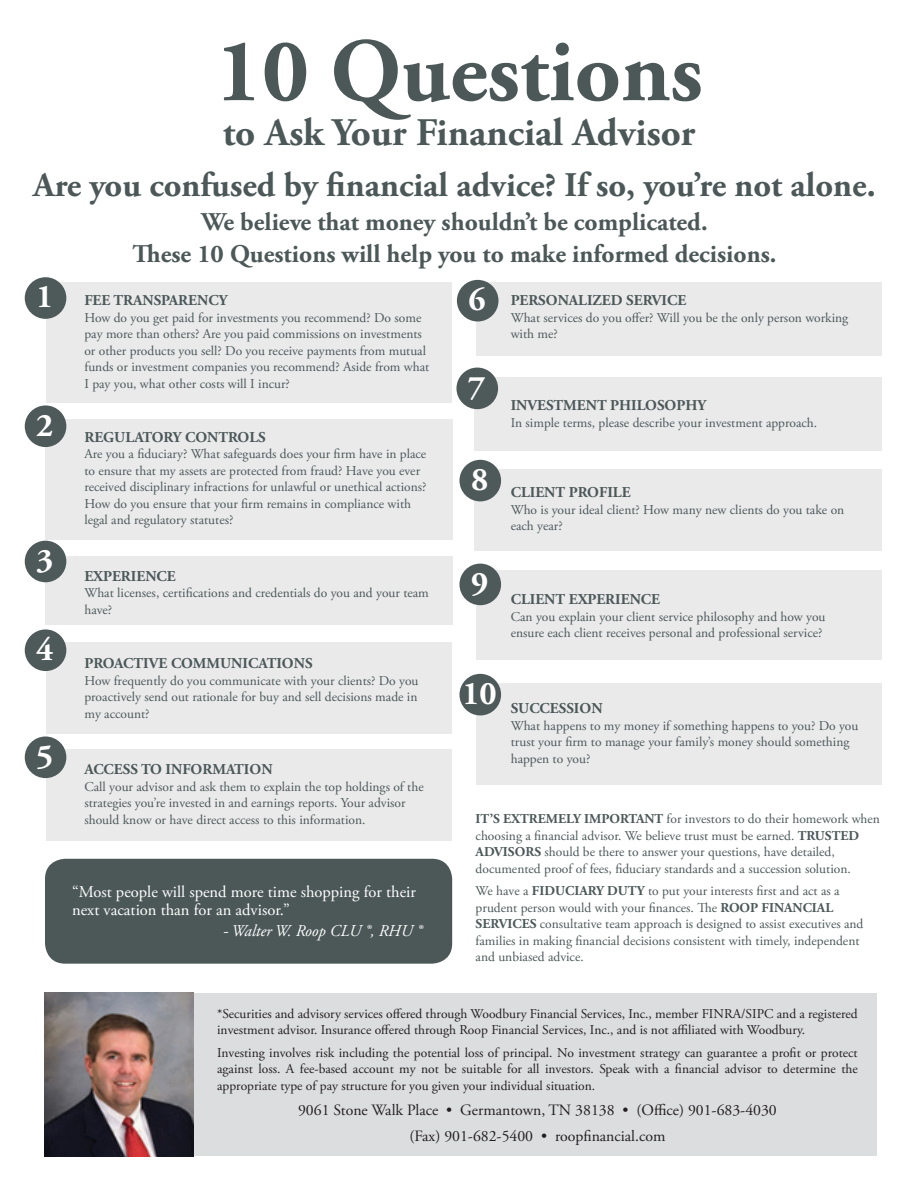
<style>
.page{position:relative;width:918px;height:1188px;background:#fff}
.page>*{position:absolute;margin:0;border:0;box-sizing:border-box;transform-origin:0 0}
.t1{font:700 90px "Adobe Garamond Pro";color:#4c5858}
.t2{font:700 39px "Adobe Garamond Pro";color:#4c5858}
.t3{font:700 34.5px "Adobe Garamond Pro";color:#4c5858}
.t4{font:700 33px "Adobe Garamond Pro";color:#fff}
.t5{font:700 25.5px/31.5px "Adobe Garamond Pro";color:#4c5858;text-align:center}
.t6{font:16.5px/18px "Adobe Garamond Pro";color:#fff}
.t7{font:italic 16.5px "Adobe Garamond Pro";color:#fff}
.t8{font:15.75px/25.5px "Adobe Garamond Pro";color:#231f20;text-align:center}
.t9{font:700 15px "Adobe Garamond Pro";color:#4c5858}
.t10{font:13.5px/16.5px "Adobe Garamond Pro";color:#4c5858}
.t11{font:13.5px/16.5px "Adobe Garamond Pro";color:#231f20}
.s1{font-weight:700}
</style>
<div class="page">
<div style="left:40px;top:994px;width:837px;height:162px;background:#dcdddf"></div>
<div style="left:45px;top:859px;width:407px;height:105px;background:#4c5858;border-radius:20px"></div>
<div style="left:40px;top:993px;width:153px;height:163px;background:#fff"></div>
<img style="left:44px;top:993px;width:149px;height:163px">
<div style="left:46px;top:282px;width:406px;height:120px;background:#eaeaeb"></div>
<div style="left:45px;top:419px;width:407px;height:120px;background:#eaeaeb"></div>
<div style="left:45px;top:556px;width:407px;height:69px;background:#eaeaeb"></div>
<div style="left:46px;top:642px;width:406px;height:92px;background:#eaeaeb"></div>
<div style="left:46px;top:750px;width:406px;height:91px;background:#eaeaeb"></div>
<div style="left:476px;top:282px;width:405px;height:74px;background:#eaeaeb"></div>
<div style="left:474px;top:377px;width:407px;height:73px;background:#eaeaeb"></div>
<div style="left:474px;top:469px;width:407px;height:81px;background:#eaeaeb"></div>
<div style="left:476px;top:570px;width:405px;height:90px;background:#eaeaeb"></div>
<div style="left:476px;top:683px;width:405px;height:101px;background:#eaeaeb"></div>
<div style="left:25px;top:277px;width:41px;height:42px;background:#4e5959;border-radius:50%"></div>
<div style="left:25px;top:405px;width:41px;height:42px;background:#4e5959;border-radius:50%"></div>
<div style="left:25px;top:541px;width:41px;height:41px;background:#4e5959;border-radius:50%"></div>
<div style="left:25px;top:629px;width:41px;height:42px;background:#4e5959;border-radius:50%"></div>
<div style="left:25px;top:736px;width:41px;height:42px;background:#4e5959;border-radius:50%"></div>
<div style="left:457px;top:280px;width:42px;height:41px;background:#4e5959;border-radius:50%"></div>
<div style="left:456px;top:368px;width:42px;height:41px;background:#4e5959;border-radius:50%"></div>
<div style="left:459px;top:460px;width:42px;height:41px;background:#4e5959;border-radius:50%"></div>
<div style="left:459px;top:564px;width:42px;height:41px;background:#4e5959;border-radius:50%"></div>
<div style="left:459px;top:674px;width:42px;height:41px;background:#4e5959;border-radius:50%"></div>
<h1 class="t1" style="left:215px;top:19px;width:489px">10 Questions</h1>
<h2 class="t2" style="left:223px;top:110px;width:474px">to Ask Your Financial Advisor</h2>
<h3 class="t3" style="left:33px;top:165px;width:844px">Are you confused by financial advice? If so, you’re not alone.</h3>
<h3 class="t5" style="left:133px;top:207px;width:645px">We believe that money shouldn’t be complicated.<br>These 10 Questions will help you to make informed decisions.</h3>
<h3 class="t4" style="left:36px;top:278px;width:19px">1</h3>
<h3 class="t4" style="left:36px;top:406px;width:19px">2</h3>
<h3 class="t4" style="left:36px;top:541px;width:19px">3</h3>
<h3 class="t4" style="left:36px;top:630px;width:19px">4</h3>
<h3 class="t4" style="left:36px;top:737px;width:19px">5</h3>
<p class="t9" style="left:84px;top:292px;width:144px">FEE TRANSPARENCY</p>
<p class="t10" style="left:84px;top:310px;width:346px">How do you get paid for investments you recommend? Do some pay more than others? Are you paid commissions on investments or other products you sell? Do you receive payments from mutual funds or investment companies you recommend? Aside from what I pay you, what other costs will I incur?</p>
<p class="t9" style="left:84px;top:428px;width:183px">REGULATORY CONTROLS</p>
<p class="t10" style="left:84px;top:446px;width:344px">Are you a fiduciary? What safeguards does your firm have in place to ensure that my assets are protected from fraud? Have you ever received disciplinary infractions for unlawful or unethical actions?<br>How do you ensure that your firm remains in compliance with legal and regulatory statutes?</p>
<p class="t9" style="left:84px;top:567px;width:93px">EXPERIENCE</p>
<p class="t10" style="left:84px;top:585px;width:346px">What licenses, certifications and credentials do you and your team have?</p>
<p class="t9" style="left:84px;top:655px;width:230px">PROACTIVE COMMUNICATIONS</p>
<p class="t10" style="left:84px;top:673px;width:336px;text-align:justify">How frequently do you communicate with your clients? Do you proactively send out rationale for buy and sell decisions made in my account?</p>
<p class="t9" style="left:84px;top:761px;width:190px">ACCESS TO INFORMATION</p>
<p class="t10" style="left:84px;top:779px;width:341px">Call your advisor and ask them to explain the top holdings of the strategies you’re invested in and earnings reports. Your advisor should know or have direct access to this information.</p>
<p class="t6" style="left:72px;top:884px;width:345px">“Most people will spend more time shopping for their next vacation than for an advisor.”</p>
<p class="t7" style="left:223px;top:921px;width:200px">- Walter W. Roop CLU ®, RHU ®</p>
<h3 class="t4" style="left:468px;top:280px;width:19px">6</h3>
<h3 class="t4" style="left:468px;top:368px;width:19px">7</h3>
<h3 class="t4" style="left:471px;top:460px;width:19px">8</h3>
<h3 class="t4" style="left:471px;top:564px;width:19px">9</h3>
<p class="t9" style="left:511px;top:292px;width:177px">PERSONALIZED SERVICE</p>
<p class="t10" style="left:511px;top:310px;width:339px">What services do you offer? Will you be the only person working with me?</p>
<p class="t9" style="left:511px;top:397px;width:197px">INVESTMENT PHILOSOPHY</p>
<p class="t10" style="left:511px;top:415px;width:308px">In simple terms, please describe your investment approach.</p>
<p class="t9" style="left:511px;top:484px;width:121px">CLIENT PROFILE</p>
<p class="t10" style="left:511px;top:502px;width:335px">Who is your ideal client? How many new clients do you take on each year?</p>
<p class="t9" style="left:511px;top:591px;width:151px">CLIENT EXPERIENCE</p>
<p class="t10" style="left:511px;top:609px;width:316px">Can you explain your client service philosophy and how you ensure each client receives personal and professional service?</p>
<h3 class="t4" style="left:462px;top:674px;width:36px">10</h3>
<p class="t9" style="left:511px;top:700px;width:93px">SUCCESSION</p>
<p class="t10" style="left:511px;top:717px;width:349px">What happens to my money if something happens to you? Do you trust your firm to manage your family’s money should something happen to you?</p>
<p class="t10" style="left:476px;top:811px;width:406px"><span class="s1">IT’S EXTREMELY IMPORTANT</span> for investors to do their homework when choosing a financial advisor. We believe trust must be earned. <span class="s1">TRUSTED ADVISORS</span> should be there to answer your questions, have detailed, documented proof of fees, fiduciary standards and a succession solution.</p>
<p class="t10" style="left:476px;top:883px;width:389px">We have a <span class="s1">FIDUCIARY DUTY</span> to put your interests first and act as a prudent person would with your finances. The <span class="s1">ROOP FINANCIAL SERVICES</span> consultative team approach is designed to assist executives and families in making financial decisions consistent with timely, independent and unbiased advice.</p>
<p class="t11" style="left:217px;top:1006px;width:642px">*Securities and advisory services offered through Woodbury Financial Services, Inc., member FINRA/SIPC and a registered investment advisor. Insurance offered through Roop Financial Services, Inc., and is not affiliated with Woodbury.</p>
<p class="t11" style="left:217px;top:1045px;width:642px;text-align:justify">Investing involves risk including the potential loss of principal. No investment strategy can guarantee a profit or protect against loss. A fee-based account my not be suitable for all investors. Speak with a financial advisor to determine the appropriate type of pay structure for you given your individual situation.</p>
<p class="t8" style="left:298px;top:1098px;width:480px">9061 Stone Walk Place • Germantown, TN 38138 • (Office) 901-683-4030 (Fax) 901-682-5400 • roopfinancial.com</p>
</div>
